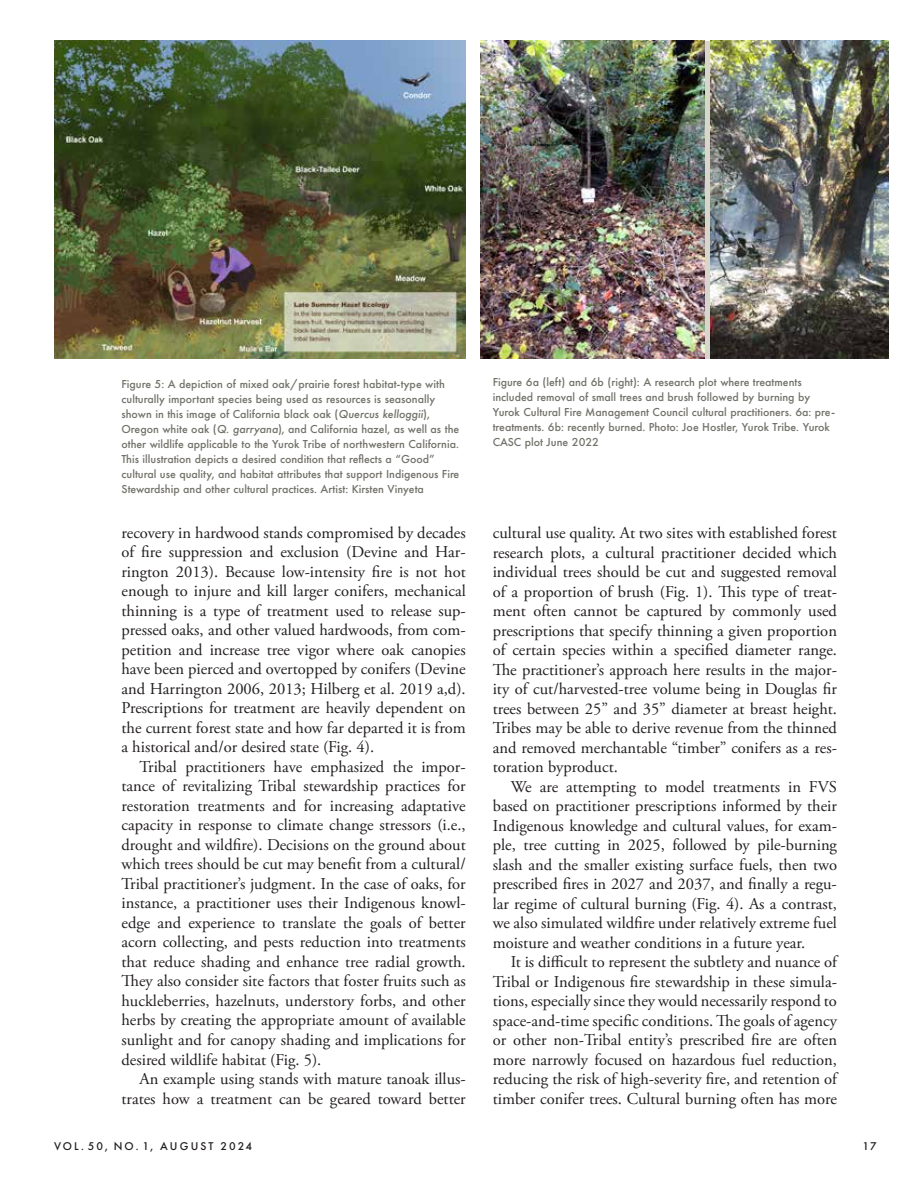
<style>
.page{position:relative;width:918px;height:1188px;background:#fff}
.page>*{position:absolute;margin:0;border:0;box-sizing:border-box;transform-origin:0 0}
.t1{font:16.5px/19.5px "Adobe Garamond Pro";color:#221e1f;text-align:justify}
.t2{font:500 12px/15px "Futura PT";color:#727169}
.t3{font:500 11.7px "Futura PT";letter-spacing:.175em;color:#221e1f}
.s1{font-style:italic}
</style>
<div class="page">
<img style="left:481px;top:40px;width:223px;height:319px">
<img style="left:710px;top:40px;width:179px;height:319px">
<img style="left:54px;top:40px;width:412px;height:319px">
<p class="t2" style="left:122px;top:377px;width:339px">Figure 5: A depiction of mixed oak/prairie forest habitat-type with culturally important species being used as resources is seasonally shown in this image of California black oak (<span class="s1">Quercus kelloggii</span>), Oregon white oak (<span class="s1">Q. garryana</span>), and California hazel, as well as the other wildlife applicable to the Yurok Tribe of northwestern California.<br>This illustration depicts a desired condition that reflects a “Good” cultural use quality, and habitat attributes that support Indigenous Fire Stewardship and other cultural practices. Artist: Kirsten Vinyeta</p>
<p class="t2" style="left:493px;top:375px;width:344px">Figure 6a (left) and 6b (right): A research plot where treatments included removal of small trees and brush followed by burning by Yurok Cultural Fire Management Council cultural practitioners. 6a: pre&shy;treatments. 6b: recently burned. Photo: Joe Hostler, Yurok Tribe. Yurok CASC plot June 2022</p>
<p class="t1" style="left:122px;top:524px;width:346px">recovery in hardwood stands compromised by decades of fire suppression and exclusion (Devine and Har&shy;rington 2013). Because low-intensity fire is not hot enough to injure and kill larger conifers, mechanical thinning is a type of treatment used to release sup&shy;pressed oaks, and other valued hardwoods, from com&shy;petition and increase tree vigor where oak canopies have been pierced and overtopped by conifers (Devine and Harrington 2006, 2013; Hilberg et al. 2019 a,d).<br>Prescriptions for treatment are heavily dependent on the current forest state and how far departed it is from a historical and/or desired state (Fig. 4).</p>
<p class="t1" style="left:122px;top:758px;width:346px;text-indent:18px">Tribal practitioners have emphasized the impor&shy;tance of revitalizing Tribal stewardship practices for restoration treatments and for increasing adaptative capacity in response to climate change stressors (i.e., drought and wildfire). Decisions on the ground about which trees should be cut may benefit from a cultural/ Tribal practitioner’s judgment. In the case of oaks, for instance, a practitioner uses their Indigenous knowl&shy;edge and experience to translate the goals of better acorn collecting, and pests reduction into treatments that reduce shading and enhance tree radial growth.<br>They also consider site factors that foster fruits such as huckleberries, hazelnuts, understory forbs, and other herbs by creating the appropriate amount of available sunlight and for canopy shading and implications for desired wildlife habitat (Fig. 5).</p>
<p class="t1" style="left:122px;top:1070px;width:346px;text-align:right">An example using stands with mature tanoak illus&shy;trates how a treatment can be geared toward better</p>
<p class="t1" style="left:493px;top:524px;width:346px">cultural use quality. At two sites with established forest research plots, a cultural practitioner decided which individual trees should be cut and suggested removal of a proportion of brush (Fig. 1). This type of treat&shy;ment often cannot be captured by commonly used prescriptions that specify thinning a given proportion of certain species within a specified diameter range.<br>The practitioner’s approach here results in the major&shy;ity of cut/harvested-tree volume being in Douglas fir trees between 25” and 35” diameter at breast height.<br>Tribes may be able to derive revenue from the thinned and removed merchantable “timber” conifers as a res&shy;toration byproduct.</p>
<p class="t1" style="left:493px;top:777px;width:346px;text-indent:18px">We are attempting to model treatments in FVS based on practitioner prescriptions informed by their Indigenous knowledge and cultural values, for exam&shy;ple, tree cutting in 2025, followed by pile-burning slash and the smaller existing surface fuels, then two prescribed fires in 2027 and 2037, and finally a regu&shy;lar regime of cultural burning (Fig. 4). As a contrast, we also simulated wildfire under relatively extreme fuel moisture and weather conditions in a future year.</p>
<p class="t1" style="left:493px;top:953px;width:346px;text-indent:18px">It is difficult to represent the subtlety and nuance of Tribal or Indigenous fire stewardship in these simula&shy;tions, especially since they would necessarily respond to space-and-time specific conditions. The goals of agency or other non-Tribal entity’s prescribed fire are often more narrowly focused on hazardous fuel reduction, reducing the risk of high-severity fire, and retention of timber conifer trees. Cultural burning often has more</p>
<p class="t3" style="left:54px;top:1139px;width:200px">VOL. 50, NO. 1, AUGUST 2024</p>
<p class="t3" style="left:863px;top:1139px;width:16px">17</p>
</div>
